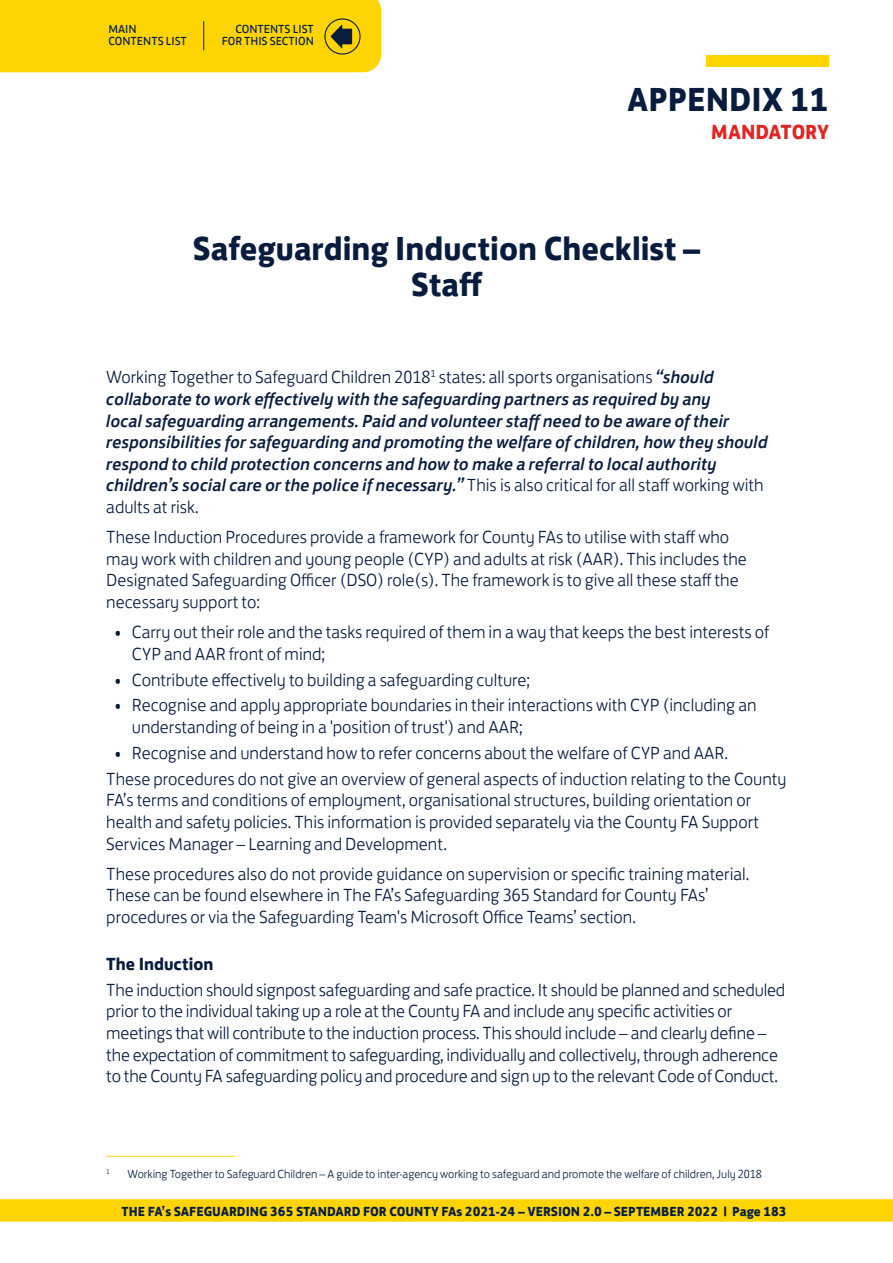
<style>
.page{position:relative;width:893px;height:1263px;background:#fff}
.page>*{position:absolute;margin:0;border:0;box-sizing:border-box;transform-origin:0 0}
.H2_TOC_SECTION_5{font:700 34.2px/36px "FS Jack";color:#081d3e;text-align:center}
.H2_TOC_SECTION_5_APP{font:700 34.2px "FS Jack";color:#081d3e}
.MAN_GUI_HEADING{font:700 21px "FS Jack";letter-spacing:-.005em;color:#e02525}
.BODY_COPY{font:300 18px/21.6px "FS Jack";color:#081d3e}
.BODY_COPY-2{font:italic 500 18px/21.6px "FS Jack";color:#081d3e}
.BODY_HEADING{font:700 18px "FS Jack";color:#081d3e}
.t1{font:700 13.5px "FS Jack";color:#081d3e}
.FOOTNOTE_YELLOW{font:300 12px "FS Jack";color:#081d3e}
.t2{font:12px/12px "FS Jack";color:#081d3e}
.FOOTNOTE_YELLOW-2{font:300 7.05px "FS Jack";color:#081d3e}
.s1{font-weight:300;font-style:normal}
</style>
<div class="page">
<div style="left:0;top:1199px;width:893px;height:23px;background:#fed503"></div>
<div style="left:706px;top:55px;width:123px;height:12px;background:#fed503"></div>
<hr style="left:106px;top:1156px;width:128px;height:1px;background:#fed503">
<div style="left:0;top:0;width:381px;height:72px;background:#fed503"></div>
<div style="left:324px;top:18px;width:37px;height:37px;border:1px solid #081d3e;border-radius:50%"></div>
<p class="t2" style="left:108px;top:21px;width:80px">MAIN<br>CONTENTS LIST</p>
<p class="t2" style="left:222px;top:21px;width:94px;text-align:right">CONTENTS LIST<br>FOR THIS SECTION</p>
<p class="H2_TOC_SECTION_5_APP" style="left:627px;top:70px;width:203px">APPENDIX 11</p>
<p class="MAN_GUI_HEADING" style="left:711px;top:114px;width:119px">MANDATORY</p>
<p class="H2_TOC_SECTION_5" style="left:193px;top:227px;width:509px">Safeguarding Induction Checklist –<br>Staff</p>
<p class="BODY_COPY-2" style="left:106px;top:365px;width:663px"><span class="s1">Working Together to Safeguard Children 2018</span><sup>1</sup> <span class="s1">states: all sports organisations</span> “should collaborate to work effectively with the safeguarding partners as required by any<br>local safeguarding arrangements. Paid and volunteer staff need to be aware of their responsibilities for safeguarding and promoting the welfare of children, how they should respond to child protection concerns and how to make a referral to local authority children’s social care or the police if necessary.” <span class="s1">This is also critical for all staff working with adults at risk.</span></p>
<p class="BODY_COPY" style="left:106px;top:524px;width:642px">These Induction Procedures provide a framework for County FAs to utilise with staff who may work with children and young people (CYP) and adults at risk (AAR). This includes the Designated Safeguarding Officer (DSO) role(s). The framework is to give all these staff the necessary support to:</p>
<p class="BODY_COPY" style="left:132px;top:619px;width:639px;text-indent:-17px">• Carry out their role and the tasks required of them in a way that keeps the best interests of<br>CYP and AAR front of mind;</p>
<p class="BODY_COPY" style="left:115px;top:667px;width:417px">• Contribute effectively to building a safeguarding culture;</p>
<p class="BODY_COPY" style="left:132px;top:693px;width:626px;text-indent:-17px">• Recognise and apply appropriate boundaries in their interactions with CYP (including an understanding of being in a 'position of trust') and AAR;</p>
<p class="BODY_COPY" style="left:115px;top:740px;width:615px">• Recognise and understand how to refer concerns about the welfare of CYP and AAR.</p>
<p class="BODY_COPY" style="left:106px;top:766px;width:682px">These procedures do not give an overview of general aspects of induction relating to the County FA’s terms and conditions of employment, organisational structures, building orientation or health and safety policies. This information is provided separately via the County FA Support Services Manager – Learning and Development.</p>
<p class="BODY_COPY" style="left:106px;top:861px;width:645px">These procedures also do not provide guidance on supervision or specific training material.<br>These can be found elsewhere in The FA’s Safeguarding 365 Standard for County FAs’ procedures or via the Safeguarding Team's Microsoft Office Teams’ section.</p>
<p class="BODY_HEADING" style="left:106px;top:949px;width:109px">The Induction</p>
<p class="BODY_COPY" style="left:106px;top:977px;width:680px">The induction should signpost safeguarding and safe practice. It should be planned and scheduled prior to the individual taking up a role at the County FA and include any specific activities or meetings that will contribute to the induction process. This should include – and clearly define – the expectation of commitment to safeguarding, individually and collectively, through adherence to the County FA safeguarding policy and procedure and sign up to the relevant Code of Conduct.</p>
<p class="FOOTNOTE_YELLOW-2" style="left:106px;top:1166px;width:5px">1</p>
<p class="FOOTNOTE_YELLOW" style="left:128px;top:1164px;width:636px">Working Together to Safeguard Children – A guide to inter-agency working to safeguard and promote the welfare of children, July 2018</p>
<p class="t1" style="left:122px;top:1200px;width:667px">THE FA’s SAFEGUARDING 365 STANDARD FOR COUNTY FAs 2021-24 – VERSION 2.0 – SEPTEMBER 2022 | Page 183</p>
</div>
